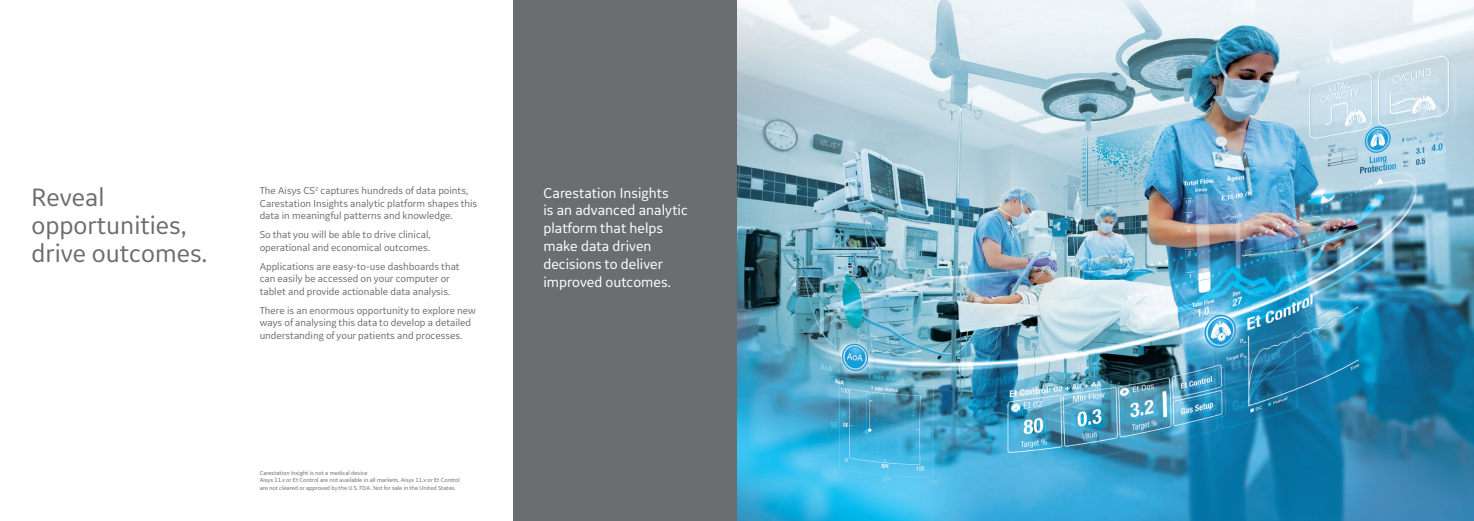
<style>
.page{position:relative;width:1474px;height:521px;background:#fff}
.page>*{position:absolute;margin:0;border:0;box-sizing:border-box;transform-origin:0 0}
.t1{font:26.25px/28px "GE Inspira Sans";color:#6c6d70}
.t2{font:14.88px/17.8px "GE Inspira Sans";color:#fff}
.t3{font:10.5px/12.6px "GE Inspira Sans";color:#6c6d70}
.Legalize_and_Referen{font:6.12px/7.4px "GE Inspira Sans";color:#6c6d70}
</style>
<div class="page">
<img style="left:737px;top:0;width:736px;height:521px">
<div style="left:513px;top:0;width:224px;height:521px;background:#6c6d70"></div>
<p class="t1" style="left:32px;top:183px;width:177px">Reveal opportunities, drive outcomes.</p>
<p class="t3" style="left:260px;top:184px;width:219px">The Aisys CS<sup>2</sup> captures hundreds of data points,<br>Carestation Insights analytic platform shapes this data in meaningful patterns and knowledge.</p>
<p class="t3" style="left:260px;top:228px;width:172px">So that you will be able to drive clinical, operational and economical outcomes.</p>
<p class="t3" style="left:260px;top:260px;width:201px">Applications are easy-to-use dashboards that can easily be accessed on your computer or tablet and provide actionable data analysis.</p>
<p class="t3" style="left:260px;top:304px;width:218px">There is an enormous opportunity to explore new ways of analysing this data to develop a detailed understanding of your patients and processes.</p>
<p class="Legalize_and_Referen" style="left:260px;top:469px;width:109px">Carestation Insight is not a medical device</p>
<p class="Legalize_and_Referen" style="left:260px;top:476px;width:202px">Aisys 11.x or Et Control are not available in all markets. Aisys 11.x or Et Control are not cleared or approved by the U.S. FDA. Not for sale in the United States.</p>
<p class="t2" style="left:543px;top:183px;width:146px">Carestation Insights<br>is an advanced analytic platform that helps make data driven decisions to deliver improved outcomes.</p>
</div>
